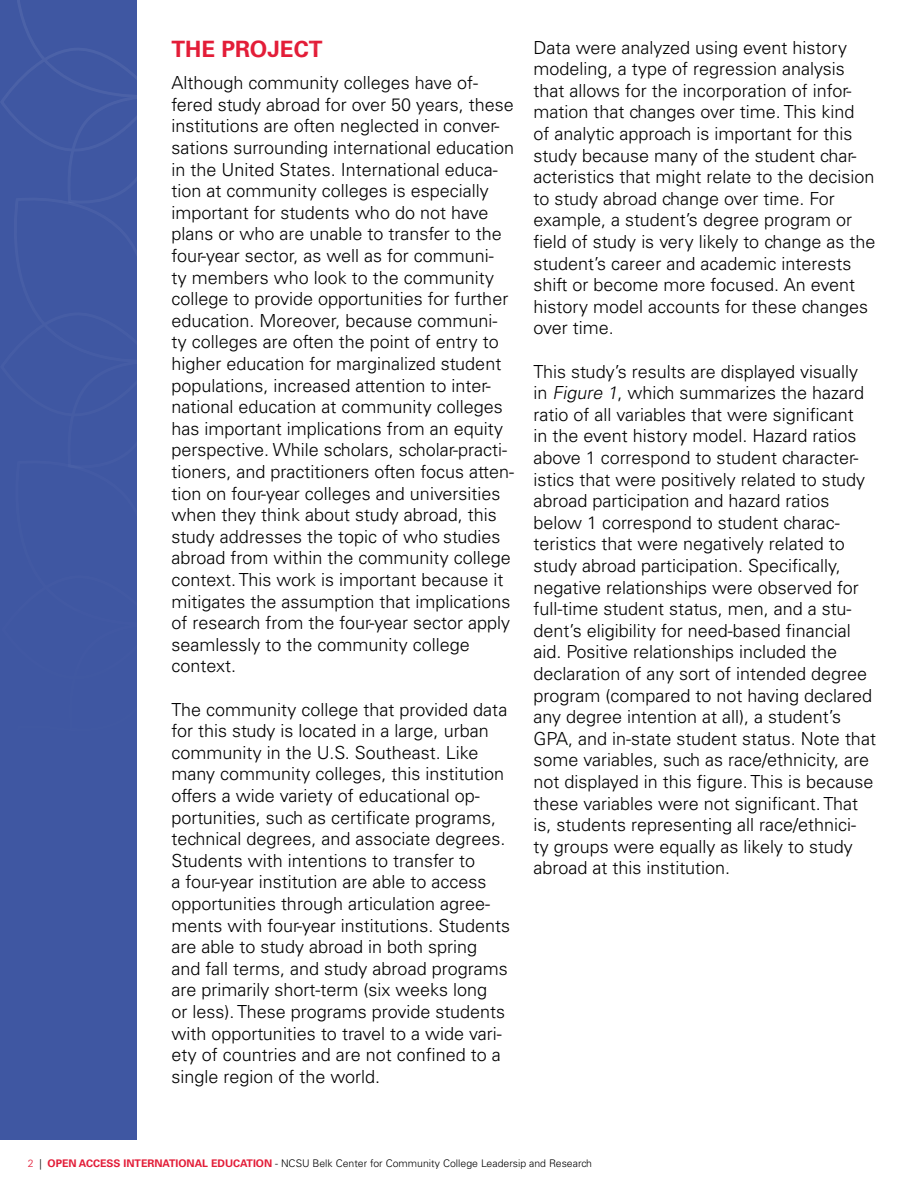
<style>
.page{position:relative;width:918px;height:1188px;background:#fff}
.page>*{position:absolute;margin:0;border:0;box-sizing:border-box;transform-origin:0 0}
.t1{font:700 22.5px "Univers LT Std";color:#e31d38}
.t2{font:300 18px/21.6px "Univers LT Std";color:#000}
.t3{font:300 10.5px "Univers LT Std";color:#000}
.s1{font-style:italic}
.s2{color:#e31d38}
.s3{font-weight:700;color:#e31d38}
</style>
<div class="page">
<div style="left:0;top:0;width:137px;height:1128px;background:#3f57a2"></div>
<p class="t1" style="left:171px;top:36px;width:153px">THE PROJECT</p>
<p class="t2" style="left:171px;top:72px;width:344px">Although community colleges have of&shy;fered study abroad for over 50 years, these institutions are often neglected in conver&shy;sations surrounding international education in the United States. International educa&shy;tion at community colleges is especially important for students who do not have plans or who are unable to transfer to the four-year sector, as well as for communi-<br>ty members who look to the community college to provide opportunities for further education. Moreover, because communi&shy;ty colleges are often the point of entry to higher education for marginalized student populations, increased attention to inter&shy;national education at community colleges has important implications from an equity perspective. While scholars, scholar-practi&shy;tioners, and practitioners often focus atten&shy;tion on four-year colleges and universities when they think about study abroad, this study addresses the topic of who studies abroad from within the community college context. This work is important because it mitigates the assumption that implications of research from the four-year sector apply seamlessly to the community college context.</p>
<p class="t2" style="left:171px;top:698px;width:340px">The community college that provided data for this study is located in a large, urban community in the U.S. Southeast. Like many community colleges, this institution offers a wide variety of educational op&shy;portunities, such as certificate programs, technical degrees, and associate degrees.<br>Students with intentions to transfer to<br>a four-year institution are able to access opportunities through articulation agree&shy;ments with four-year institutions. Students are able to study abroad in both spring and fall terms, and study abroad programs are primarily short-term (six weeks long<br>or less). These programs provide students with opportunities to travel to a wide vari&shy;ety of countries and are not confined to a single region of the world.</p>
<p class="t2" style="left:533px;top:36px;width:344px">Data were analyzed using event history modeling, a type of regression analysis that allows for the incorporation of infor&shy;mation that changes over time. This kind<br>of analytic approach is important for this study because many of the student char&shy;acteristics that might relate to the decision to study abroad change over time. For example, a student’s degree program or field of study is very likely to change as the student’s career and academic interests shift or become more focused. An event history model accounts for these changes over time.</p>
<p class="t2" style="left:533px;top:360px;width:344px">This study’s results are displayed visually in <span class="s1">Figure 1</span>, which summarizes the hazard ratio of all variables that were significant<br>in the event history model. Hazard ratios above 1 correspond to student character&shy;istics that were positively related to study abroad participation and hazard ratios below 1 correspond to student charac&shy;teristics that were negatively related to study abroad participation. Specifically, negative relationships were observed for full-time student status, men, and a stu&shy;dent’s eligibility for need-based financial aid. Positive relationships included the declaration of any sort of intended degree program (compared to not having declared any degree intention at all), a student’s GPA, and in-state student status. Note that some variables, such as race/ethnicity, are not displayed in this figure. This is because these variables were not significant. That is, students representing all race/ethnici-<br>ty groups were equally as likely to study abroad at this institution.</p>
<p class="t3" style="left:28px;top:1157px;width:566px"><span class="s2">2</span> | <span class="s3">OPEN ACCESS INTERNATIONAL EDUCATION</span> - NCSU Belk Center for Community College Leadersip and Research</p>
</div>
